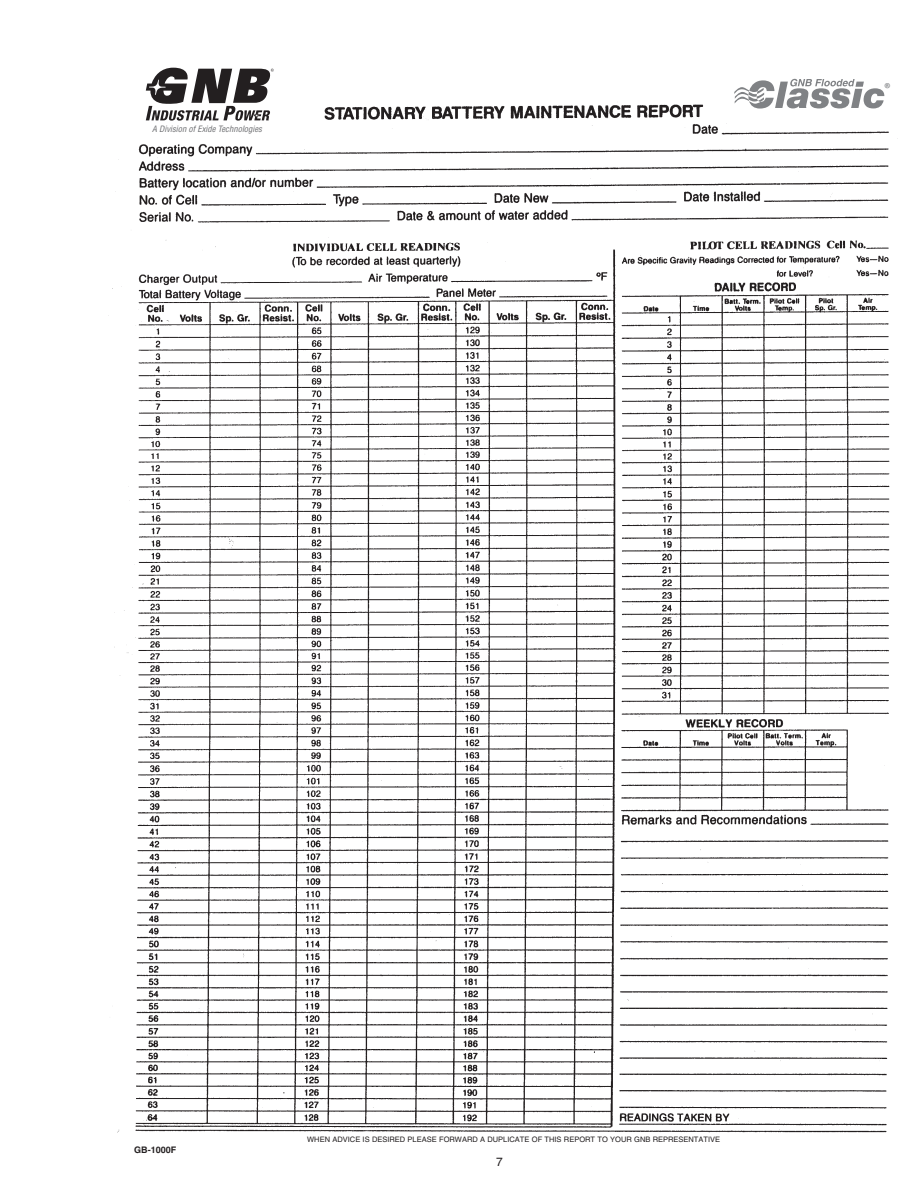
<style>
.page{position:relative;width:918px;height:1188px;background:#fff}
.page>*{position:absolute;margin:0;border:0;box-sizing:border-box;transform-origin:0 0}
.t1{font:12px "Helvetica";color:#231f20}
.t2{font:700 11.7px "Myriad";color:#808285}
.t3{font:700 9px "Helvetica";color:#231f20}
.t4{font:italic condensed 8.55px "Helvetica";color:#6c6d70}
.t5{font:7.5px "Helvetica";color:#231f20}
</style>
<div class="page">
<img style="left:108px;top:104px;width:790px;height:1029px">
<svg style="left:734px;top:79px;width:150px;height:30px"></svg>
<svg style="left:146px;top:68px;width:128px;height:53px"></svg>
<p class="t4" style="left:152px;top:124px;width:111px">A Division of Exide Technologies</p>
<h2 class="t2" style="left:884px;top:81px;width:7px">®</h2>
<p class="t3" style="left:134px;top:1144px;width:44px">GB-1000F</p>
<p class="t5" style="left:307px;top:1135px;width:415px">WHEN ADVICE IS DESIRED PLEASE FORWARD A DUPLICATE OF THIS REPORT TO YOUR GNB REPRESENTATIVE</p>
<h1 class="t1" style="left:496px;top:1155px;width:8px">7</h1>
</div>
